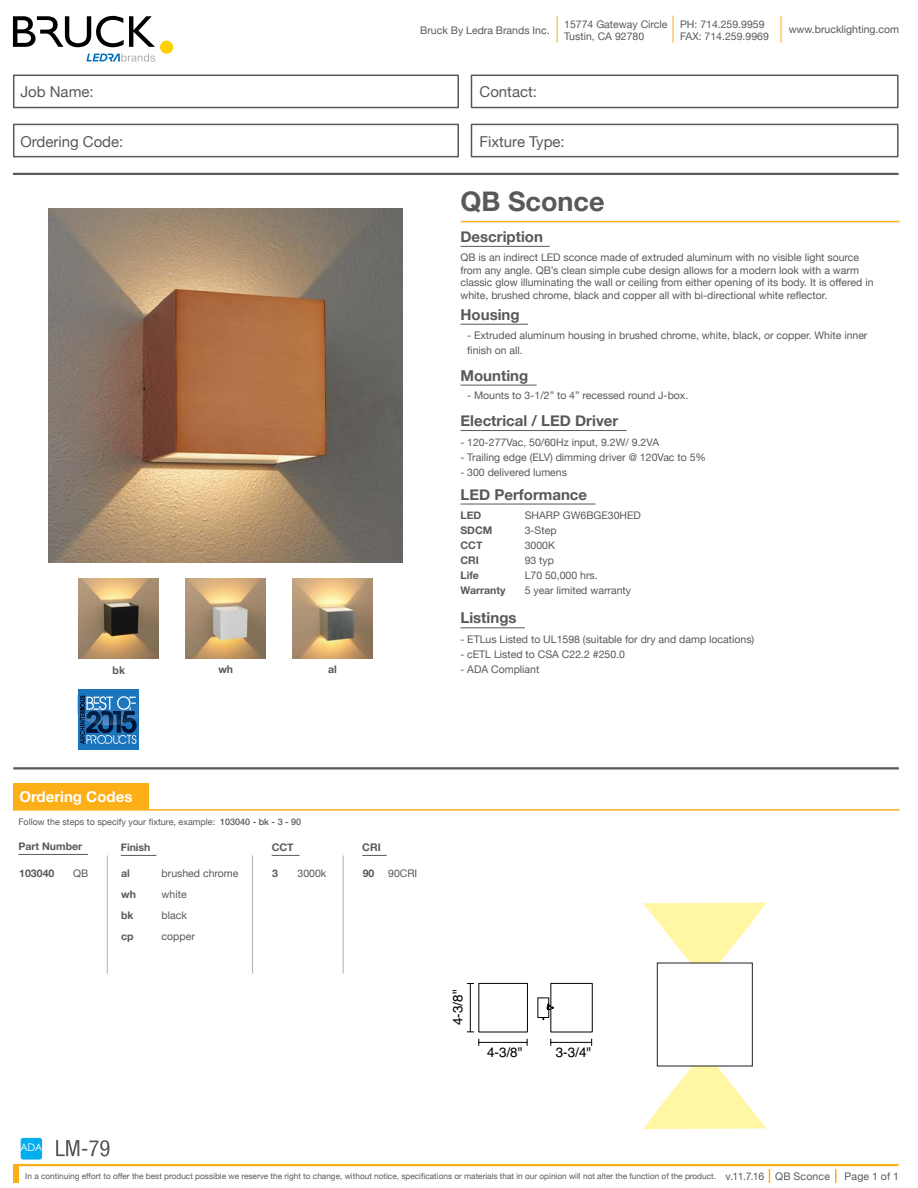
<style>
.page{position:relative;width:918px;height:1188px;background:#fff}
.page>*{position:absolute;margin:0;border:0;box-sizing:border-box;transform-origin:0 0}
.t1{font:700 27px "Helvetica Neue";color:#58595b}
.t2{font:700 15px "Helvetica Neue";color:#58595b}
.t3{font:15px "Helvetica Neue";color:#58595b}
.t4{font:700 15px "Helvetica Neue";color:#fff}
.t5{font:13.5px "Helvetica";color:#000}
.t6{font:10.5px/15px "Helvetica Neue";color:#58595b}
.t7{font:700 10.5px/15px "Helvetica Neue";color:#58595b}
.t8{font:10.5px "Century Gothic";color:#fff}
.t9{font:9px "Helvetica Neue";color:#58595b}
.t10{font:8.25px "Helvetica Neue";color:#58595b}
.s1{font-weight:500}
.s2{font-size:10.5px}
</style>
<div class="page">
<svg style="left:13px;top:16px;width:142px;height:31px"></svg>
<div style="left:160px;top:41px;width:13px;height:13px;background:#ffcf01;border-radius:50%"></div>
<svg style="left:86px;top:54px;width:69px;height:8px"></svg>
<svg style="left:13px;top:74px;width:446px;height:35px"></svg>
<svg style="left:470px;top:74px;width:429px;height:35px"></svg>
<svg style="left:470px;top:123px;width:429px;height:35px"></svg>
<svg style="left:13px;top:123px;width:446px;height:35px"></svg>
<svg style="left:557px;top:16px;width:1px;height:27px"></svg>
<svg style="left:673px;top:16px;width:1px;height:27px"></svg>
<svg style="left:781px;top:16px;width:1px;height:27px"></svg>
<hr style="left:461px;top:221px;width:439px;height:1px;background:#fcaf17">
<hr style="left:107px;top:855px;width:1px;height:119px;background:#b1b0b0">
<hr style="left:13px;top:767px;width:886px;height:2px;background:#58595b">
<hr style="left:13px;top:809px;width:887px;height:2px;background:#fcaf17">
<div style="left:13px;top:783px;width:136px;height:27px;background:#fcaf17"></div>
<hr style="left:121px;top:855px;width:35px;height:1px;background:#58595b">
<hr style="left:252px;top:855px;width:1px;height:119px;background:#b1b0b0">
<hr style="left:343px;top:855px;width:1px;height:119px;background:#b1b0b0">
<svg style="left:272px;top:855px;width:28px;height:1px"></svg>
<svg style="left:362px;top:855px;width:25px;height:1px"></svg>
<hr style="left:13px;top:173px;width:886px;height:2px;background:#58595b">
<hr style="left:13px;top:1164px;width:886px;height:2px;background:#fcaf17">
<svg style="left:835px;top:1169px;width:2px;height:14px"></svg>
<svg style="left:769px;top:1169px;width:1px;height:14px"></svg>
<div style="left:13px;top:1164px;width:6px;height:19px;background:#fcaf17"></div>
<hr style="left:460px;top:246px;width:90px;height:1px;background:#58595b">
<hr style="left:18px;top:854px;width:70px;height:1px;background:#58595b">
<hr style="left:460px;top:324px;width:68px;height:1px;background:#58595b">
<hr style="left:460px;top:504px;width:135px;height:1px;background:#58595b">
<hr style="left:551px;top:1042px;width:41px;height:1px;background:#000">
<hr style="left:479px;top:1042px;width:48px;height:1px;background:#000">
<svg style="left:467px;top:983px;width:126px;height:50px"></svg>
<svg style="left:643px;top:903px;width:123px;height:78px"></svg>
<svg style="left:643px;top:1051px;width:124px;height:78px"></svg>
<div style="left:657px;top:963px;width:96px;height:103px;background:#fff;border:1px solid #241f21"></div>
<img style="left:49px;top:208px;width:354px;height:354px">
<hr style="left:460px;top:627px;width:65px;height:1px;background:#58595b">
<div style="left:78px;top:690px;width:60px;height:60px;background:#1c75bc"></div>
<img style="left:78px;top:695px;width:60px;height:23px">
<svg style="left:80px;top:696px;width:57px;height:48px"></svg>
<hr style="left:460px;top:385px;width:77px;height:1px;background:#58595b">
<hr style="left:460px;top:430px;width:167px;height:1px;background:#58595b">
<img style="left:79px;top:578px;width:80px;height:80px">
<img style="left:186px;top:578px;width:80px;height:80px">
<img style="left:293px;top:578px;width:80px;height:80px">
<svg style="left:56px;top:1140px;width:53px;height:16px"></svg>
<div style="left:21px;top:1138px;width:21px;height:22px;background:#00aeef;border-radius:3px"></div>
<p class="t6" style="left:564px;top:18px;width:105px;line-height:12.6px">15774 Gateway Circle<br>Tustin, CA 92780</p>
<p class="t6" style="left:680px;top:18px;width:90px;line-height:12.6px">PH: 714.259.9959<br>FAX: 714.259.9969</p>
<p class="t6" style="left:420px;top:23px;width:131px">Bruck By Ledra Brands Inc.</p>
<p class="t6" style="left:789px;top:22px;width:112px">www.brucklighting.com</p>
<h2 class="t3" style="left:20px;top:81px;width:75px">Job Name:</h2>
<h2 class="t3" style="left:480px;top:81px;width:59px">Contact:</h2>
<h2 class="t3" style="left:20px;top:130px;width:105px">Ordering Code:</h2>
<h2 class="t3" style="left:480px;top:130px;width:87px">Fixture Type:</h2>
<h1 class="t1" style="left:460px;top:180px;width:146px">QB Sconce</h1>
<h2 class="t2" style="left:460px;top:225px;width:84px">Description</h2>
<p class="t6" style="left:460px;top:252px;width:415px;line-height:12.6px">QB is an indirect LED sconce made of extruded aluminum with no visible light source from any angle. QB’s clean simple cube design allows for a modern look with a warm classic glow illuminating the wall or ceiling from either opening of its body. It is offered in white, brushed chrome, black and copper all with bi-directional white reflector.</p>
<h2 class="t2" style="left:460px;top:303px;width:61px">Housing</h2>
<p class="t6" style="left:467px;top:329px;width:402px">- Extruded aluminum housing in brushed chrome, white, black, or copper. White inner finish on all.</p>
<h2 class="t2" style="left:460px;top:363px;width:69px">Mounting</h2>
<p class="t6" style="left:467px;top:389px;width:223px">- Mounts to 3-1/2” to 4” recessed round J-box.</p>
<h2 class="t2" style="left:460px;top:409px;width:159px">Electrical / LED Driver</h2>
<p class="t6" style="left:460px;top:436px;width:200px">- 120-277Vac, 50/60Hz input, 9.2W/ 9.2VA</p>
<p class="t6" style="left:460px;top:451px;width:247px">- Trailing edge (ELV) dimming driver @ 120Vac to 5%</p>
<p class="t6" style="left:460px;top:466px;width:108px">- 300 delivered lumens</p>
<h2 class="t2" style="left:460px;top:482px;width:128px">LED Performance</h2>
<p class="t7" style="left:113px;top:663px;width:14px">bk</p>
<p class="t7" style="left:218px;top:662px;width:16px">wh</p>
<p class="t7" style="left:328px;top:662px;width:10px">al</p>
<p class="t7" style="left:460px;top:508px;width:47px">LED<br>SDCM<br>CCT<br>CRI<br>Life<br>Warranty</p>
<p class="t6" style="left:525px;top:508px;width:118px">SHARP GW6BGE30HED<br>3-Step<br>3000K<br>93 typ<br>L70 50,000 hrs.<br>5 year limited warranty</p>
<h2 class="t2" style="left:460px;top:606px;width:58px">Listings</h2>
<p class="t6" style="left:460px;top:632px;width:295px">- ETLus Listed to UL1598 (suitable for dry and damp locations)</p>
<p class="t6" style="left:460px;top:647px;width:166px">- cETL Listed to CSA C22.2 #250.0</p>
<p class="t6" style="left:460px;top:662px;width:80px">- ADA Compliant</p>
<h2 class="t4" style="left:19px;top:785px;width:115px">Ordering Codes</h2>
<p class="t7" style="left:18px;top:839px;width:65px">Part Number</p>
<p class="t9" style="left:18px;top:816px;width:284px">Follow the steps to specify your fixture, example: <span class="s1">103040 - bk - 3 - 90</span></p>
<p class="t7" style="left:272px;top:840px;width:23px">CCT</p>
<p class="t7" style="left:362px;top:840px;width:20px">CRI</p>
<p class="t7" style="left:272px;top:866px;width:7px">3</p>
<p class="t6" style="left:298px;top:866px;width:30px">3000k</p>
<p class="t7" style="left:363px;top:866px;width:13px">90</p>
<p class="t6" style="left:388px;top:866px;width:31px">90CRI</p>
<p class="t7" style="left:121px;top:840px;width:31px">Finish</p>
<p class="t7" style="left:121px;top:866px;width:10px">al</p>
<p class="t6" style="left:162px;top:866px;width:78px">brushed chrome</p>
<p class="t7" style="left:121px;top:887px;width:16px">wh</p>
<p class="t6" style="left:162px;top:887px;width:27px">white</p>
<p class="t7" style="left:121px;top:908px;width:14px">bk</p>
<p class="t6" style="left:162px;top:908px;width:27px">black</p>
<p class="t7" style="left:121px;top:929px;width:14px">cp</p>
<p class="t6" style="left:162px;top:929px;width:35px">copper</p>
<p class="t7" style="left:19px;top:866px;width:37px">103040</p>
<p class="t6" style="left:73px;top:866px;width:17px">QB</p>
<p class="t8" style="left:20px;top:1141px;width:24px">ADA</p>
<p class="t5" style="left:447px;top:1025px;width:37px;rotate:-90deg">4-3/8"</p>
<p class="t5" style="left:487px;top:1042px;width:37px">4-3/8"</p>
<p class="t5" style="left:556px;top:1042px;width:37px">3-3/4"</p>
<p class="t10" style="left:25px;top:1170px;width:806px">In a continuing effort to offer the best product possible we reserve the right to change, without notice, specifications or materials that in our opinion will not alter the function of the product. <span class="s2">v.11.7.16 QB Sconce</span></p>
<p class="t6" style="left:845px;top:1169px;width:56px">Page 1 of 1</p>
</div>
